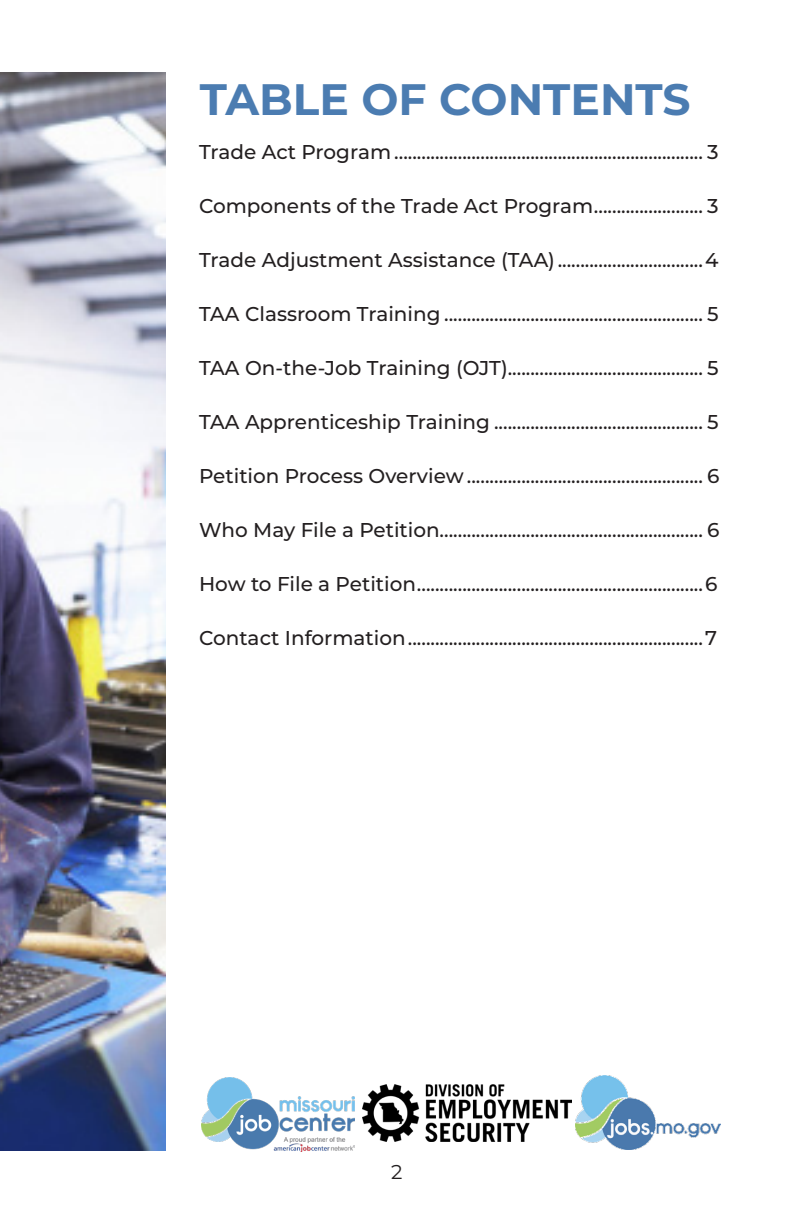
<style>
.page{position:relative;width:792px;height:1224px;background:#fff}
.page>*{position:absolute;margin:0;border:0;box-sizing:border-box;transform-origin:0 0}
.t1{font:700 44px "Montserrat";color:#4b7cb1}
.t2{font:500 20px "Montserrat";color:#231f20}
.t3{font:20px "Montserrat";color:#231f20}
</style>
<div class="page">
<img style="left:0;top:72px;width:166px;height:1079px">
<img style="left:576px;top:1075px;width:145px;height:75px">
<img style="left:201px;top:1077px;width:153px;height:75px">
<img style="left:362px;top:1084px;width:210px;height:57px">
<p class="t1" style="left:200px;top:67px;width:492px">TABLE OF CONTENTS</p>
<p class="t2" style="left:199px;top:138px;width:521px">Trade Act Program.................................................................... 3</p>
<p class="t2" style="left:199px;top:192px;width:521px">Components of the Trade Act Program........................ 3</p>
<p class="t2" style="left:199px;top:246px;width:521px">Trade Adjustment Assistance (TAA)................................4</p>
<p class="t2" style="left:199px;top:300px;width:521px">TAA Classroom Training ......................................................... 5</p>
<p class="t2" style="left:199px;top:354px;width:521px">TAA On-the-Job Training (OJT)........................................... 5</p>
<p class="t2" style="left:199px;top:408px;width:521px">TAA Apprenticeship Training .............................................. 5</p>
<p class="t2" style="left:199px;top:462px;width:522px">Petition Process Overview .................................................... 6</p>
<p class="t2" style="left:199px;top:516px;width:522px">Who May File a Petition.......................................................... 6</p>
<p class="t2" style="left:199px;top:570px;width:520px">How to File a Petition...............................................................6</p>
<p class="t2" style="left:199px;top:624px;width:519px">Contact Information.................................................................7</p>
<p class="t3" style="left:391px;top:1159px;width:13px">2</p>
</div>
